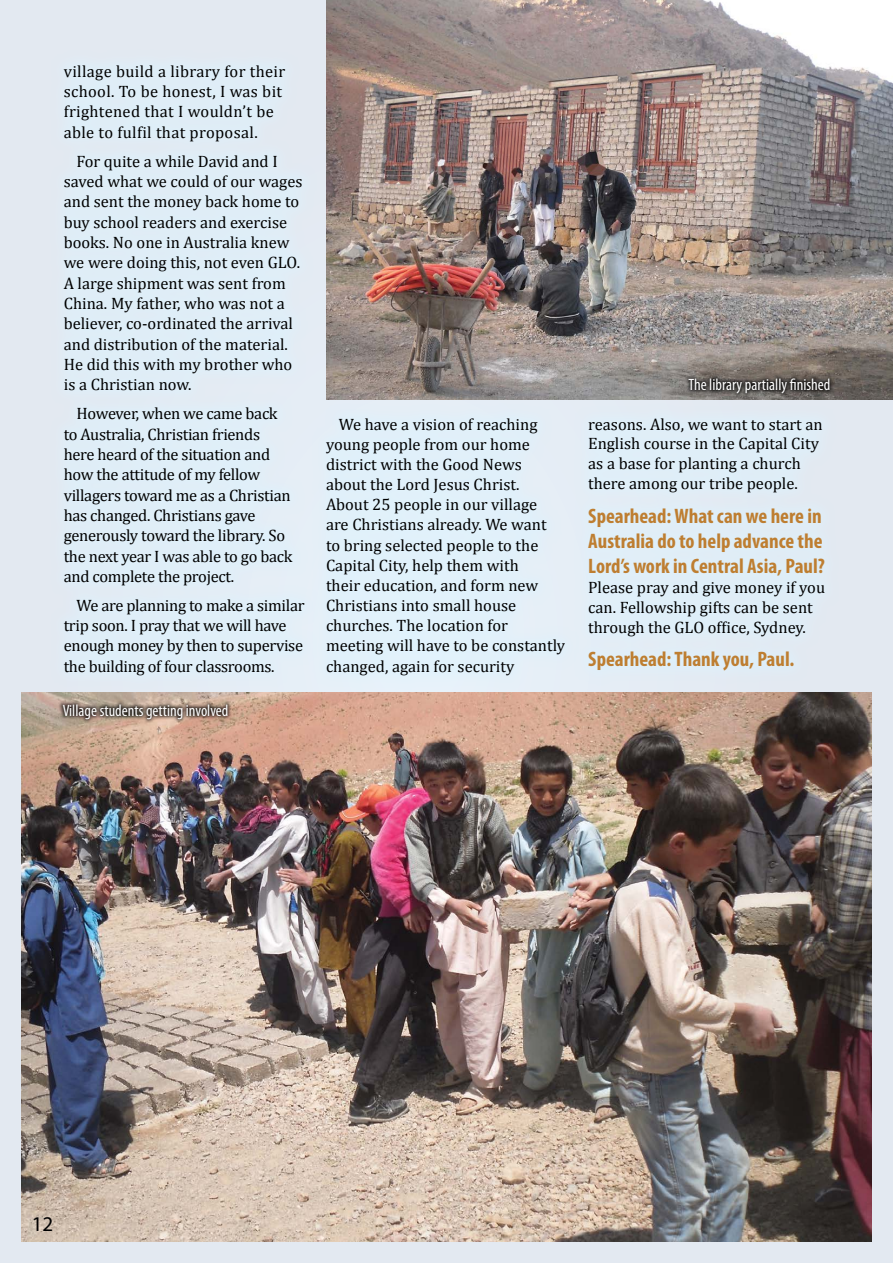
<style>
.page{position:relative;width:893px;height:1263px;background:#e3e9f1}
.page>*{position:absolute;margin:0;border:0;box-sizing:border-box;transform-origin:0 0}
.t1{font:700 condensed 21px/25.2px "Myriad Pro";color:#be7e31}
.t2{font:21px "Myriad Pro";color:#000}
.t3{font:16.5px/20.1px "Cambria";color:#000}
.t4{font:16.5px/20.4px "Cambria";letter-spacing:-.02em;color:#000}
.t5{font:16.5px/20.4px "Cambria";letter-spacing:.02em;color:#000}
.t6{font:condensed 16.5px "Myriad Pro";color:#fff}
</style>
<div class="page">
<img style="left:326px;top:0;width:567px;height:400px">
<img style="left:21px;top:693px;width:851px;height:548px">
<div style="left:49px;top:49px;width:271px;height:642px;background:#dcf2fd"></div>
<div style="left:311px;top:402px;width:269px;height:288px;background:#dcf2fd"></div>
<div style="left:573px;top:402px;width:267px;height:283px;background:#dcf2fd"></div>
<div style="left:58px;top:700px;width:174px;height:24px;background:#000;opacity:.75"></div>
<div style="left:684px;top:374px;width:150px;height:23px;background:#000;opacity:.75"></div>
<p class="t5" style="left:64px;top:61px;width:223px">village build a library for their school. To be honest, I was bit frightened that I wouldn’t be able to fulfil that proposal.</p>
<p class="t3" style="left:64px;top:151px;width:240px;text-indent:13px">For quite a while David and I saved what we could of our wages and sent the money back home to buy school readers and exercise books. No one in Australia knew we were doing this, not even GLO.<br>A large shipment was sent from<br>China. My father, who was not a believer, co-ordinated the arrival and distribution of the material.<br>He did this with my brother who is a Christian now.</p>
<p class="t4" style="left:64px;top:403px;width:230px;text-indent:13px">However, when we came back to Australia, Christian friends here heard of the situation and how the attitude of my fellow villagers toward me as a Christian has changed. Christians gave generously toward the library. So the next year I was able to go back and complete the project.</p>
<p class="t4" style="left:64px;top:595px;width:242px;text-indent:13px">We are planning to make a similar trip soon. I pray that we will have enough money by then to supervise the building of four classrooms.</p>
<p class="t6" style="left:63px;top:701px;width:167px">Village students getting involved</p>
<p class="t6" style="left:688px;top:375px;width:144px">The library partially finished</p>
<p class="t3" style="left:326px;top:414px;width:241px;text-indent:13px">We have a vision of reaching young people from our home district with the Good News about the Lord Jesus Christ.<br>About 25 people in our village<br>are Christians already. We want<br>to bring selected people to the<br>Capital City, help them with<br>their education, and form new<br>Christians into small house churches. The location for meeting will have to be constantly changed, again for security</p>
<p class="t3" style="left:588px;top:414px;width:236px">reasons. Also, we want to start an<br>English course in the Capital City as a base for planting a church there among our tribe people.</p>
<p class="t1" style="left:588px;top:503px;width:238px">Spearhead: What can we here in<br>Australia do to help advance the<br>Lord’s work in Central Asia, Paul?</p>
<p class="t3" style="left:588px;top:577px;width:238px">Please pray and give money if you can. Fellowship gifts can be sent through the GLO office, Sydney.</p>
<p class="t1" style="left:588px;top:646px;width:208px">Spearhead: Thank you, Paul.</p>
<p class="t2" style="left:32px;top:1211px;width:23px">12</p>
</div>
